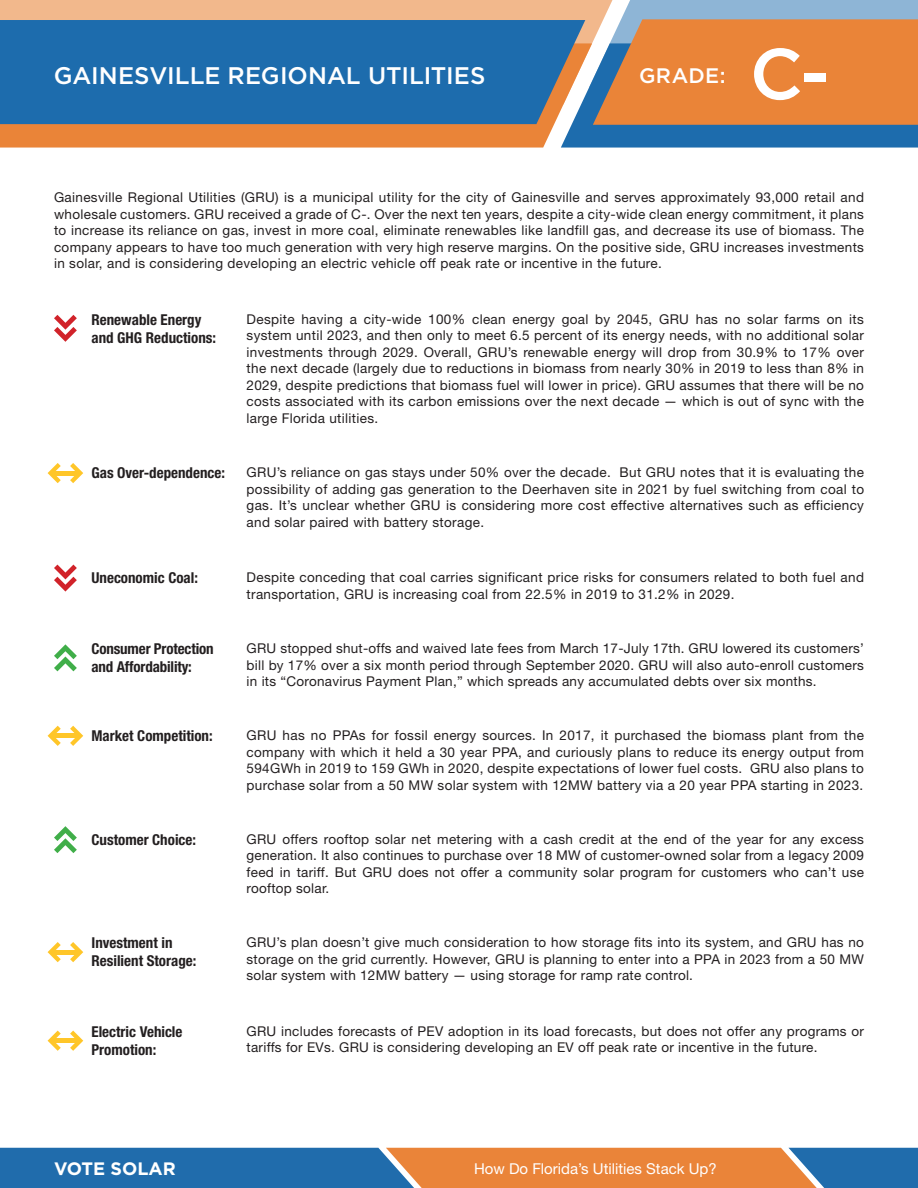
<style>
.page{position:relative;width:918px;height:1188px;background:#fff}
.page>*{position:absolute;margin:0;border:0;box-sizing:border-box;transform-origin:0 0}
.t1{font:500 72px "Gotham";color:#fff}
.t2{font:500 24px "Gotham";color:#fff}
.t3{font:500 21px "Gotham";letter-spacing:.02em;color:#fff}
.t4{font:700 18px "Gotham";color:#fff}
.t5{font:700 condensed 15px/18px "Helvetica Neue LT Std";color:#231f20}
.t6{font:15px "Helvetica Neue LT Std";color:#fff}
.t7{font:13.5px/16.5px "Helvetica Neue LT Std";letter-spacing:.025em;color:#231f20;text-align:justify}
</style>
<div class="page">
<svg style="left:0;top:1148px;width:918px;height:40px;background:#7a787b"></svg>
<svg style="left:54px;top:644px;width:23px;height:27px"></svg>
<svg style="left:54px;top:826px;width:23px;height:27px"></svg>
<svg style="left:54px;top:315px;width:23px;height:27px"></svg>
<svg style="left:54px;top:565px;width:23px;height:27px"></svg>
<svg style="left:48px;top:942px;width:13px;height:20px"></svg>
<svg style="left:70px;top:942px;width:13px;height:20px"></svg>
<div style="left:53px;top:950px;width:24px;height:5px;background:#ffc629"></div>
<svg style="left:48px;top:1031px;width:13px;height:20px"></svg>
<svg style="left:70px;top:1031px;width:13px;height:20px"></svg>
<div style="left:53px;top:1038px;width:24px;height:5px;background:#ffc629"></div>
<svg style="left:48px;top:463px;width:13px;height:20px"></svg>
<svg style="left:70px;top:463px;width:13px;height:20px"></svg>
<div style="left:53px;top:471px;width:24px;height:5px;background:#ffc629"></div>
<svg style="left:48px;top:726px;width:13px;height:20px"></svg>
<svg style="left:70px;top:726px;width:13px;height:20px"></svg>
<div style="left:53px;top:733px;width:24px;height:5px;background:#ffc629"></div>
<svg style="left:0;top:124px;width:555px;height:24px;background:#e9873e"></svg>
<div style="left:0;top:0;width:561px;height:20px;background:#f2b88c"></div>
<div style="left:0;top:20px;width:561px;height:104px;background:#1d6cad"></div>
<svg style="left:561px;top:0;width:357px;height:148px;background:#b88b6c"></svg>
<p class="t2" style="left:54px;top:60px;width:433px">GAINESVILLE REGIONAL UTILITIES</p>
<p class="t3" style="left:639px;top:62px;width:88px">GRADE:</p>
<p class="t1" style="left:750px;top:27px;width:81px">C-</p>
<p class="t7" style="left:54px;top:189px;width:812px">Gainesville Regional Utilities (GRU) is a municipal utility for the city of Gainesville and serves approximately 93,000 retail and wholesale customers. GRU received a grade of C-. Over the next ten years, despite a city-wide clean energy commitment, it plans to increase its reliance on gas, invest in more coal, eliminate renewables like landfill gas, and decrease its use of biomass. The company appears to have too much generation with very high reserve margins. On the positive side, GRU increases investments in solar, and is considering developing an electric vehicle off peak rate or incentive in the future.</p>
<p class="t5" style="left:92px;top:310px;width:126px">Renewable Energy and GHG Reductions:</p>
<p class="t7" style="left:247px;top:310px;width:619px">Despite having a city-wide 100% clean energy goal by 2045, GRU has no solar farms on its system until 2023, and then only to meet 6.5 percent of its energy needs, with no additional solar investments through 2029. Overall, GRU’s renewable energy will drop from 30.9% to 17% over the next decade (largely due to reductions in biomass from nearly 30% in 2019 to less than 8% in 2029, despite predictions that biomass fuel will lower in price). GRU assumes that there will be no costs associated with its carbon emissions over the next decade — which is out of sync with the large Florida utilities.</p>
<p class="t5" style="left:92px;top:464px;width:135px">Gas Over-dependence:</p>
<p class="t7" style="left:247px;top:464px;width:619px">GRU’s reliance on gas stays under 50% over the decade. But GRU notes that it is evaluating the possibility of adding gas generation to the Deerhaven site in 2021 by fuel switching from coal to gas. It’s unclear whether GRU is considering more cost effective alternatives such as efficiency and solar paired with battery storage.</p>
<p class="t5" style="left:92px;top:569px;width:108px">Uneconomic Coal:</p>
<p class="t7" style="left:247px;top:569px;width:619px">Despite conceding that coal carries significant price risks for consumers related to both fuel and transportation, GRU is increasing coal from 22.5% in 2019 to 31.2% in 2029.</p>
<p class="t5" style="left:92px;top:640px;width:124px">Consumer Protection and Affordability:</p>
<p class="t7" style="left:247px;top:640px;width:619px">GRU stopped shut-offs and waived late fees from March 17-July 17th. GRU lowered its customers’ bill by 17% over a six month period through September 2020. GRU will also auto-enroll customers in its “Coronavirus Payment Plan,” which spreads any accumulated debts over six months.</p>
<p class="t5" style="left:92px;top:727px;width:123px">Market Competition:</p>
<p class="t7" style="left:247px;top:727px;width:619px">GRU has no PPAs for fossil energy sources. In 2017, it purchased the biomass plant from the company with which it held a 30 year PPA, and curiously plans to reduce its energy output from 594GWh in 2019 to 159 GWh in 2020, despite expectations of lower fuel costs. GRU also plans to purchase solar from a 50 MW solar system with 12MW battery via a 20 year PPA starting in 2023.</p>
<p class="t5" style="left:92px;top:831px;width:106px">Customer Choice:</p>
<p class="t7" style="left:247px;top:831px;width:619px">GRU offers rooftop solar net metering with a cash credit at the end of the year for any excess generation. It also continues to purchase over 18 MW of customer-owned solar from a legacy 2009 feed in tariff. But GRU does not offer a community solar program for customers who can’t use rooftop solar.</p>
<p class="t5" style="left:92px;top:934px;width:106px">Investment in<br>Resilient Storage:</p>
<p class="t7" style="left:247px;top:934px;width:619px">GRU’s plan doesn’t give much consideration to how storage fits into its system, and GRU has no storage on the grid currently. However, GRU is planning to enter into a PPA in 2023 from a 50 MW solar system with 12MW battery — using storage for ramp rate control.</p>
<p class="t5" style="left:92px;top:1022px;width:92px">Electric Vehicle<br>Promotion:</p>
<p class="t7" style="left:247px;top:1023px;width:619px">GRU includes forecasts of PEV adoption in its load forecasts, but does not offer any programs or tariffs for EVs. GRU is considering developing an EV off peak rate or incentive in the future.</p>
<p class="t4" style="left:54px;top:1156px;width:123px">VOTE SOLAR</p>
<p class="t6" style="left:474px;top:1160px;width:244px">How Do Florida’s Utilities Stack Up?</p>
</div>
